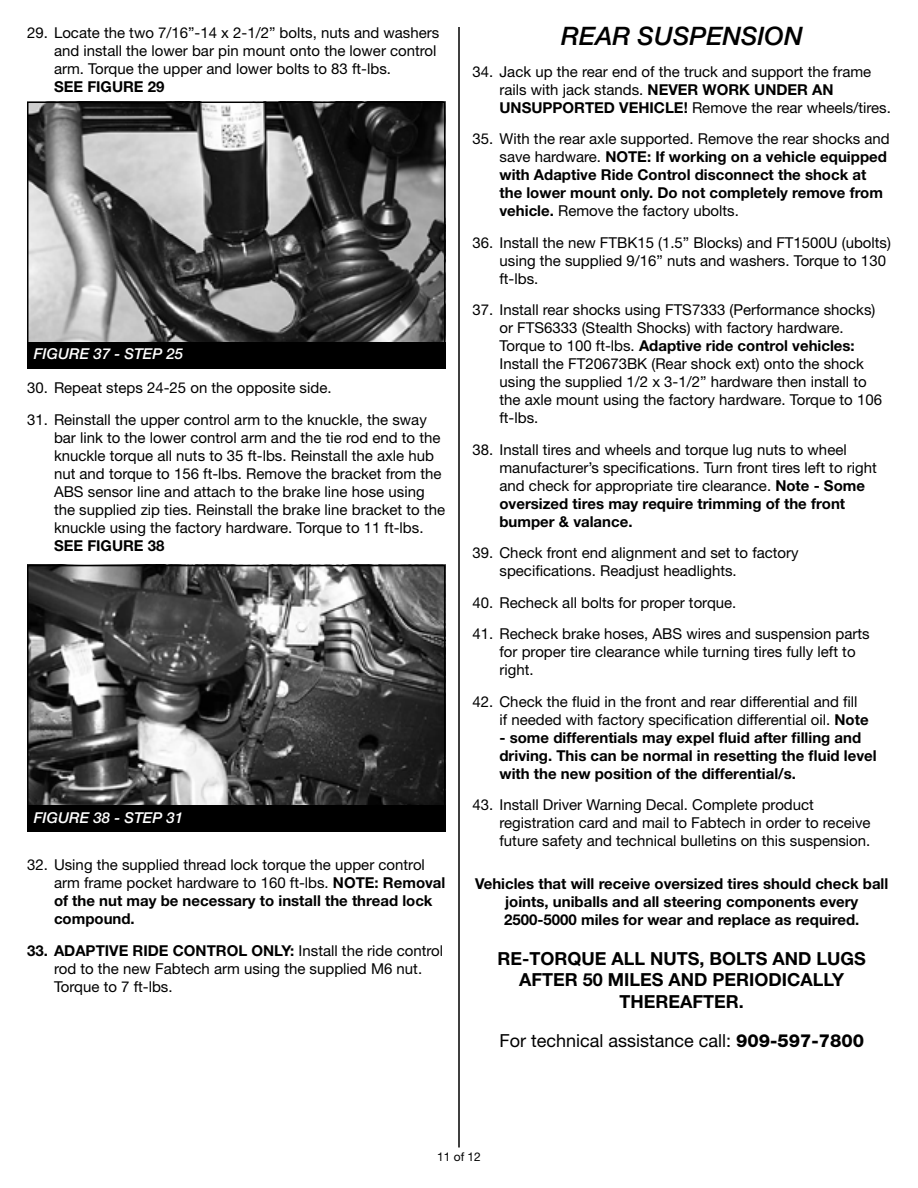
<style>
.page{position:relative;width:918px;height:1188px;background:#fff}
.page>*{position:absolute;margin:0;border:0;box-sizing:border-box;transform-origin:0 0}
.t1{font:italic 500 25.5px "Helvetica Neue LT Std";color:#000}
.t2{font:700 18px/21.6px "Helvetica Neue LT Std";color:#000;text-align:center}
.t3{font:18px "Helvetica Neue LT Std";color:#000}
.t4{font:15px/18px "Helvetica Neue LT Std";color:#000}
.t5{font:700 15px/18px "Helvetica Neue LT Std";color:#000}
.t6{font:italic 500 15px "Helvetica Neue LT Std";color:#fff}
.t7{font:12px "Helvetica Neue LT Std";color:#000}
.s1{font-weight:700}
.s2{font-weight:400}
.s3{font-weight:800}
</style>
<div class="page">
<hr style="left:458px;top:27px;width:2px;height:1121px;background:#000">
<img style="left:30px;top:105px;width:413px;height:237px">
<div style="left:27px;top:102px;width:419px;height:263px;border:2px solid #000"></div>
<div style="left:27px;top:342px;width:419px;height:27px;background:#000"></div>
<img style="left:30px;top:568px;width:413px;height:237px">
<div style="left:27px;top:565px;width:419px;height:263px;border:2px solid #000"></div>
<div style="left:27px;top:805px;width:419px;height:27px;background:#000"></div>
<p class="t4" style="left:54px;top:23px;width:387px;text-indent:-27px">29. Locate the two 7/16”-14 x 2-1/2” bolts, nuts and washers and install the lower bar pin mount onto the lower control arm. Torque the upper and lower bolts to 83 ft-lbs.</p>
<p class="t5" style="left:54px;top:77px;width:112px">SEE FIGURE 29</p>
<p class="t6" style="left:34px;top:345px;width:151px">FIGURE 37 - STEP 25</p>
<p class="t4" style="left:27px;top:379px;width:306px">30. Repeat steps 24-25 on the opposite side.</p>
<p class="t4" style="left:54px;top:410px;width:393px;text-indent:-27px">31. Reinstall the upper control arm to the knuckle, the sway bar link to the lower control arm and the tie rod end to the knuckle torque all nuts to 35 ft-lbs. Reinstall the axle hub nut and torque to 156 ft-lbs. Remove the bracket from the ABS sensor line and attach to the brake line hose using the supplied zip ties. Reinstall the brake line bracket to the knuckle using the factory hardware. Torque to 11 ft-lbs.</p>
<p class="t5" style="left:54px;top:536px;width:112px">SEE FIGURE 38</p>
<p class="t6" style="left:34px;top:808px;width:151px">FIGURE 38 - STEP 31</p>
<p class="t4" style="left:54px;top:856px;width:393px;text-indent:-27px">32. Using the supplied thread lock torque the upper control arm frame pocket hardware to 160 ft-lbs. <span class="s1">NOTE: Removal of the nut may be necessary to install the thread lock compound.</span></p>
<p class="t4" style="left:54px;top:941px;width:391px;text-indent:-27px"><span class="s1">33. ADAPTIVE RIDE CONTROL ONLY:</span> Install the ride control rod to the new Fabtech arm using the supplied M6 nut.<br>Torque to 7 ft-lbs.</p>
<h1 class="t1" style="left:561px;top:21px;width:243px">REAR SUSPENSION</h1>
<p class="t4" style="left:500px;top:62px;width:393px;text-indent:-27px">34. Jack up the rear end of the truck and support the frame rails with jack stands. <span class="s1">NEVER WORK UNDER AN<br>UNSUPPORTED VEHICLE!</span> Remove the rear wheels/tires.</p>
<p class="t5" style="left:500px;top:130px;width:392px;text-indent:-27px"><span class="s2">35. With the rear axle supported. Remove the rear shocks and save hardware.</span> NOTE: If working on a vehicle equipped with Adaptive Ride Control disconnect the shock at the lower mount only. Do not completely remove from vehicle. <span class="s2">Remove the factory ubolts.</span></p>
<p class="t4" style="left:500px;top:233px;width:393px;text-indent:-27px">36. Install the new FTBK15 (1.5” Blocks) and FT1500U (ubolts) using the supplied 9/16” nuts and washers. Torque to 130 ft-lbs.</p>
<p class="t4" style="left:500px;top:301px;width:384px;text-indent:-27px">37. Install rear shocks using FTS7333 (Performance shocks) or FTS6333 (Stealth Shocks) with factory hardware.<br>Torque to 100 ft-lbs. <span class="s1">Adaptive ride control vehicles:<br></span>Install the FT20673BK (Rear shock ext) onto the shock using the supplied 1/2 x 3-1/2” hardware then install to the axle mount using the factory hardware. Torque to 106 ft-lbs.</p>
<p class="t4" style="left:500px;top:440px;width:379px;text-indent:-27px">38. Install tires and wheels and torque lug nuts to wheel manufacturer’s specifications. Turn front tires left to right and check for appropriate tire clearance. <span class="s1">Note - Some oversized tires may require trimming of the front bumper &amp; valance.</span></p>
<p class="t4" style="left:500px;top:544px;width:301px;text-indent:-27px">39. Check front end alignment and set to factory specifications. Readjust headlights.</p>
<p class="t4" style="left:472px;top:593px;width:265px">40. Recheck all bolts for proper torque.</p>
<p class="t4" style="left:500px;top:625px;width:372px;text-indent:-27px">41. Recheck brake hoses, ABS wires and suspension parts for proper tire clearance while turning tires fully left to right.</p>
<p class="t4" style="left:500px;top:692px;width:371px;text-indent:-27px">42. Check the fluid in the front and rear differential and fill if needed with factory specification differential oil. <span class="s1">Note</span></p>
<p class="t5" style="left:500px;top:728px;width:379px">- some differentials may expel fluid after filling and driving. This can be normal in resetting the fluid level with the new position of the differential/s.</p>
<p class="t4" style="left:500px;top:796px;width:373px;text-indent:-27px">43. Install Driver Warning Decal. Complete product registration card and mail to Fabtech in order to receive future safety and technical bulletins on this suspension.</p>
<p class="t5" style="left:475px;top:874px;width:415px;text-align:center">Vehicles that will receive oversized tires should check ball joints, uniballs and all steering components every<br>2500-5000 miles for wear and replace as required.</p>
<p class="t2" style="left:498px;top:947px;width:370px">RE-TORQUE ALL NUTS, BOLTS AND LUGS<br>AFTER 50 MILES AND PERIODICALLY<br>THEREAFTER.</p>
<p class="t3" style="left:499px;top:1030px;width:366px">For technical assistance call: <span class="s3">909-597-7800</span></p>
<p class="t7" style="left:437px;top:1150px;width:45px">11 of 12</p>
</div>
